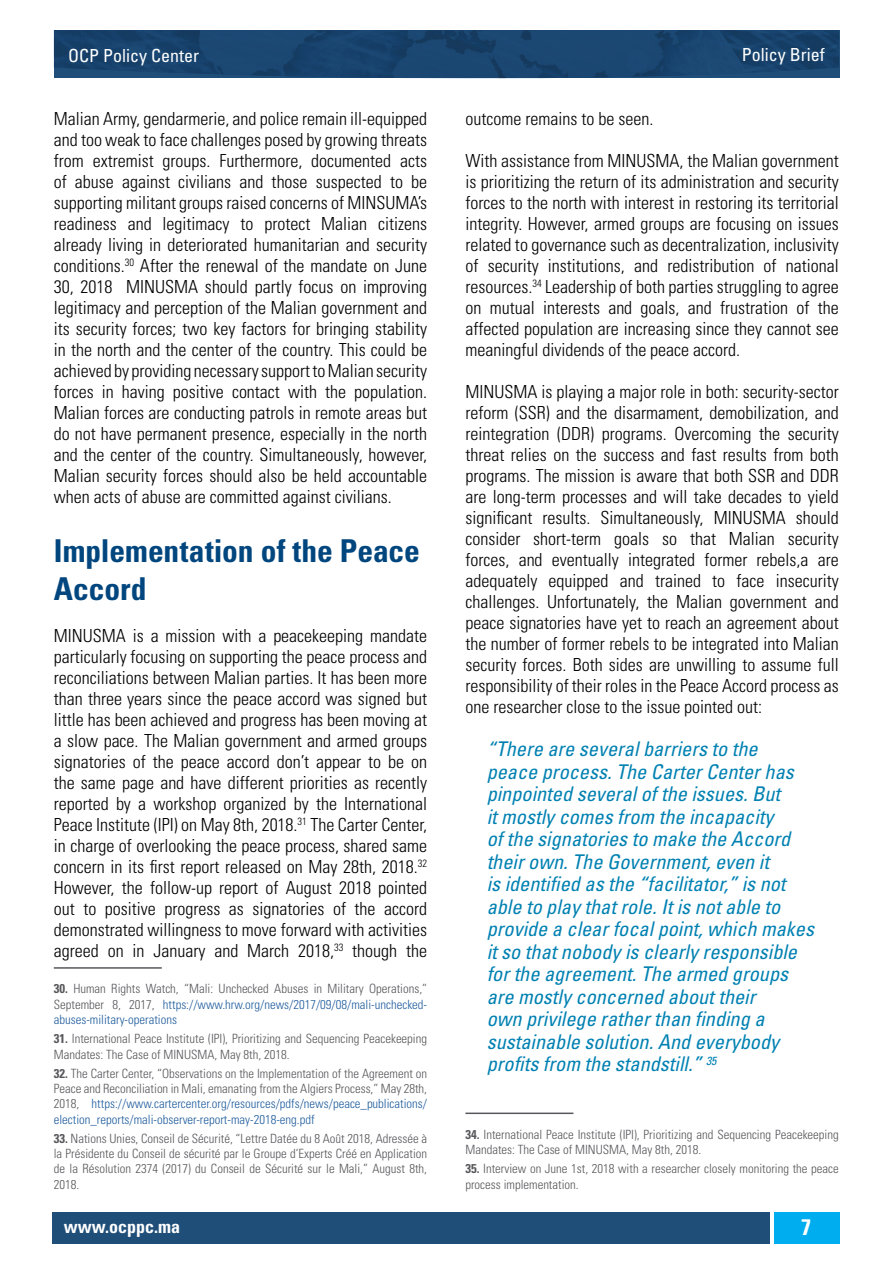
<style>
.page{position:relative;width:893px;height:1263px;background:#fff}
.page>*{position:absolute;margin:0;border:0;box-sizing:border-box;transform-origin:0 0}
.t1{font:700 condensed 31.5px/37.8px "Univers LT Std";color:#00467e}
.t2{font:700 condensed 22.5px "Univers LT Std";color:#fff}
.t3{font:italic condensed 20.25px/22.5px "Univers LT Std";color:#0081b2}
.t4{font:300 condensed 18px/21px "Univers LT Std";color:#000;text-align:justify}
.t5{font:condensed 18px "Univers LT Std";color:#fff}
.t6{font:700 condensed 18px "Univers LT Std";color:#fff}
.t7{font:300 condensed 12.75px/15.3px "Univers LT Std";color:#58585c}
.t8{font:300 condensed 12.75px/15.3px "Univers LT Std";color:#215e9e;text-align:justify}
.s1{font-weight:700;color:#58585c}
.s2{color:#58585c}
.s3{font-weight:700}
.s4{color:#215e9e}
</style>
<div class="page">
<div style="left:52px;top:1212px;width:718px;height:31px;background:#1f4e79"></div>
<div style="left:774px;top:1212px;width:65px;height:31px;background:#00aeef"></div>
<img style="left:54px;top:30px;width:785px;height:49px">
<hr style="left:54px;top:967px;width:108px;height:2px;background:#58585c">
<hr style="left:465px;top:1112px;width:108px;height:2px;background:#58585c">
<p class="t5" style="left:68px;top:44px;width:133px">OCP Policy Center</p>
<p class="t5" style="left:742px;top:43px;width:84px">Policy Brief</p>
<p class="t4" style="left:54px;top:108px;width:375px">Malian Army, gendarmerie, and police remain ill-equipped and too weak to face challenges posed by growing threats from extremist groups. Furthermore, documented acts of abuse against civilians and those suspected to be supporting militant groups raised concerns of MINSUMA’s readiness and legitimacy to protect Malian citizens already living in deteriorated humanitarian and security conditions.<sup>30</sup> After the renewal of the mandate on June 30, 2018 MINUSMA should partly focus on improving legitimacy and perception of the Malian government and its security forces; two key factors for bringing stability in the north and the center of the country. This could be achieved by providing necessary support to Malian security forces in having positive contact with the population.<br>Malian forces are conducting patrols in remote areas but do not have permanent presence, especially in the north and the center of the country. Simultaneously, however, Malian security forces should also be held accountable when acts of abuse are committed against civilians.</p>
<h1 class="t1" style="left:54px;top:531px;width:368px">Implementation of the Peace<br>Accord</h1>
<p class="t4" style="left:54px;top:625px;width:375px">MINUSMA is a mission with a peacekeeping mandate particularly focusing on supporting the peace process and reconciliations between Malian parties. It has been more than three years since the peace accord was signed but little has been achieved and progress has been moving at a slow pace. The Malian government and armed groups signatories of the peace accord don’t appear to be on the same page and have different priorities as recently reported by a workshop organized by the International Peace Institute (IPI) on May 8th, 2018.<sup>31</sup> The Carter Center, in charge of overlooking the peace process, shared same concern in its first report released on May 28th, 2018.<sup>32<br></sup>However, the follow-up report of August 2018 pointed out to positive progress as signatories of the accord demonstrated willingness to move forward with activities agreed on in January and March 2018,<sup>33</sup> though the</p>
<p class="t8" style="left:54px;top:981px;width:375px"><span class="s1">30.</span> <span class="s2">Human Rights Watch, “Mali: Unchecked Abuses in Military Operations,” September 8, 2017,</span> https://www.hrw.org/news/2017/09/08/mali-unchecked&shy;abuses-military-operations</p>
<p class="t7" style="left:54px;top:1031px;width:375px"><span class="s3">31.</span> International Peace Institute (IPI), Prioritizing and Sequencing Peacekeeping<br>Mandates: The Case of MINUSMA, May 8th, 2018.</p>
<p class="t7" style="left:54px;top:1065px;width:375px;text-align:justify"><span class="s3">32.</span> The Carter Center, “Observations on the Implementation of the Agreement on Peace and Reconciliation in Mali, emanating from the Algiers Process,” May 28th, 2018, <span class="s4">https://www.cartercenter.org/resources/pdfs/news/peace_publications/ election_reports/mali-observer-report-may-2018-eng.pdf</span></p>
<p class="t7" style="left:54px;top:1130px;width:375px;text-align:justify"><span class="s3">33.</span> Nations Unies, Conseil de Sécurité, “Lettre Datée du 8 Août 2018, Adressée à la Présidente du Conseil de sécurité par le Groupe d’Experts Créé en Application de la Résolution 2374 (2017) du Conseil de Sécurité sur le Mali,” August 8th, 2018.</p>
<p class="t4" style="left:465px;top:108px;width:189px">outcome remains to be seen.</p>
<p class="t4" style="left:465px;top:150px;width:375px">With assistance from MINUSMA, the Malian government is prioritizing the return of its administration and security forces to the north with interest in restoring its territorial integrity. However, armed groups are focusing on issues related to governance such as decentralization, inclusivity of security institutions, and redistribution of national resources.<sup>34</sup> Leadership of both parties struggling to agree on mutual interests and goals, and frustration of the affected population are increasing since they cannot see meaningful dividends of the peace accord.</p>
<p class="t4" style="left:465px;top:381px;width:375px">MINUSMA is playing a major role in both: security-sector reform (SSR) and the disarmament, demobilization, and reintegration (DDR) programs. Overcoming the security threat relies on the success and fast results from both programs. The mission is aware that both SSR and DDR are long-term processes and will take decades to yield significant results. Simultaneously, MINUSMA should consider short-term goals so that Malian security forces, and eventually integrated former rebels,a are adequately equipped and trained to face insecurity challenges. Unfortunately, the Malian government and peace signatories have yet to reach an agreement about the number of former rebels to be integrated into Malian security forces. Both sides are unwilling to assume full responsibility of their roles in the Peace Accord process as one researcher close to the issue pointed out:</p>
<p class="t3" style="left:487px;top:738px;width:329px">“There are several barriers to the<br>peace process. The Carter Center has pinpointed several of the issues. But<br>it mostly comes from the incapacity<br>of the signatories to make the Accord their own. The Government, even it<br>is identified as the “facilitator,” is not able to play that role. It is not able to provide a clear focal point, which makes it so that nobody is clearly responsible for the agreement. The armed groups are mostly concerned about their<br>own privilege rather than finding a sustainable solution. And everybody profits from the standstill.” <sup>35</sup></p>
<p class="t7" style="left:465px;top:1127px;width:375px"><span class="s3">34.</span> International Peace Institute (IPI), Prioritizing and Sequencing Peacekeeping<br>Mandates: The Case of MINUSMA, May 8th, 2018.</p>
<p class="t7" style="left:465px;top:1161px;width:375px"><span class="s3">35.</span> Interview on June 1st, 2018 with a researcher closely monitoring the peace process implementation.</p>
<p class="t6" style="left:64px;top:1216px;width:118px">www.ocppc.ma</p>
<p class="t2" style="left:801px;top:1214px;width:11px">7</p>
</div>
